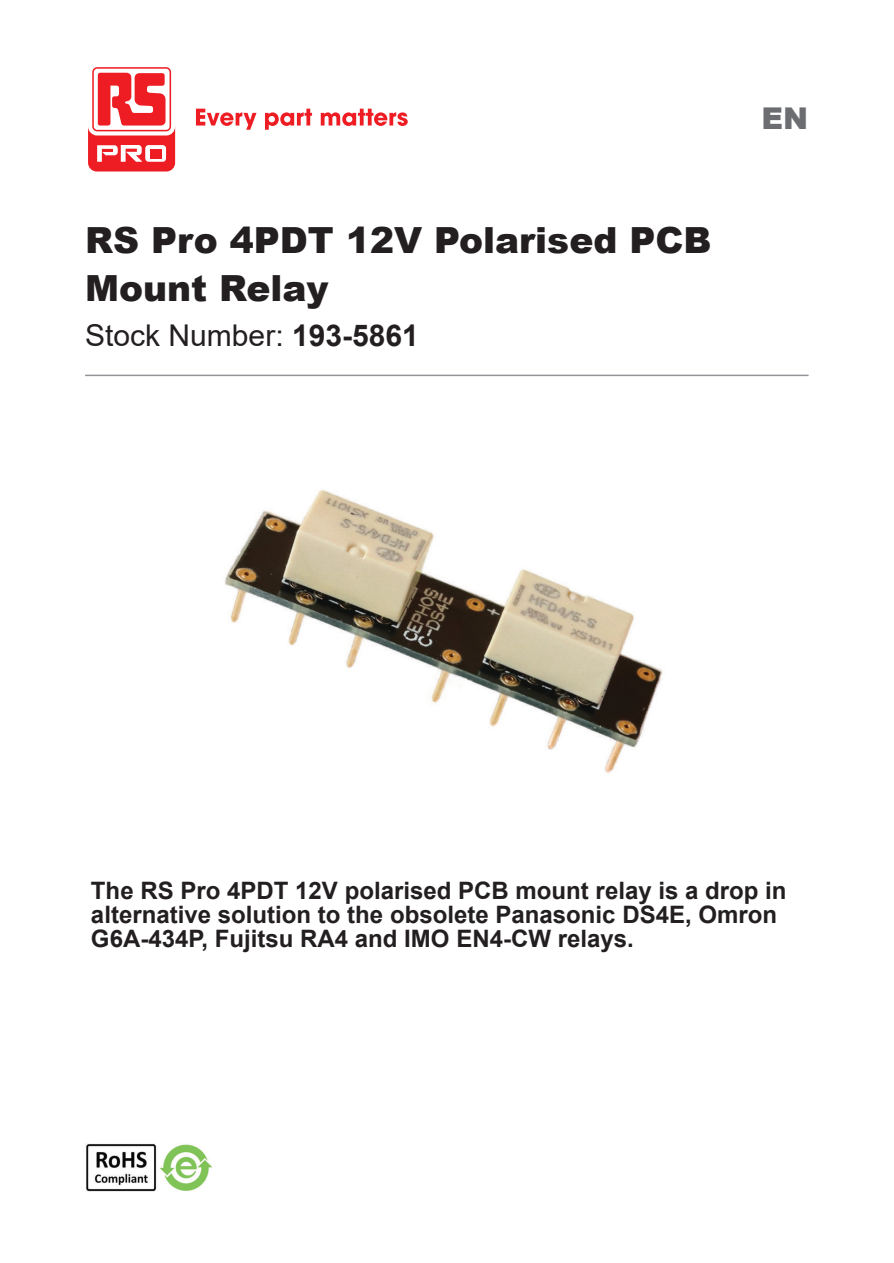
<style>
.page{position:relative;width:894px;height:1263px;background:#fff}
.page>*{position:absolute;margin:0;border:0;box-sizing:border-box;transform-origin:0 0}
.t1{font:900 36px/48px "Arial";color:#231f20}
.t2{font:30px "Arial";color:#231f20}
.t3{font:900 30px "Arial";color:#6c6d70}
.t4{font:700 24px/24px "Arial";color:#231f20}
.s1{font-weight:700}
</style>
<div class="page">
<img style="left:176px;top:374px;width:541px;height:399px">
<hr style="left:85px;top:375px;width:723px;height:1px;background:#939598">
<svg style="left:88px;top:67px;width:87px;height:105px"></svg>
<svg style="left:196px;top:109px;width:60px;height:21px"></svg>
<svg style="left:265px;top:109px;width:47px;height:21px"></svg>
<svg style="left:320px;top:109px;width:87px;height:17px"></svg>
<img style="left:85px;top:1143px;width:126px;height:48px">
<h1 class="t1" style="left:85px;top:220px;width:627px">RS Pro 4PDT 12V Polarised PCB<br>Mount Relay</h1>
<p class="t2" style="left:85px;top:324px;width:335px">Stock Number: <span class="s1">193-5861</span></p>
<p class="t3" style="left:761px;top:108px;width:48px">EN</p>
<p class="t4" style="left:91px;top:880px;width:696px">The RS Pro 4PDT 12V polarised PCB mount relay is a drop in alternative solution to the obsolete Panasonic DS4E, Omron<br>G6A-434P, Fujitsu RA4 and IMO EN4-CW relays.</p>
</div>
